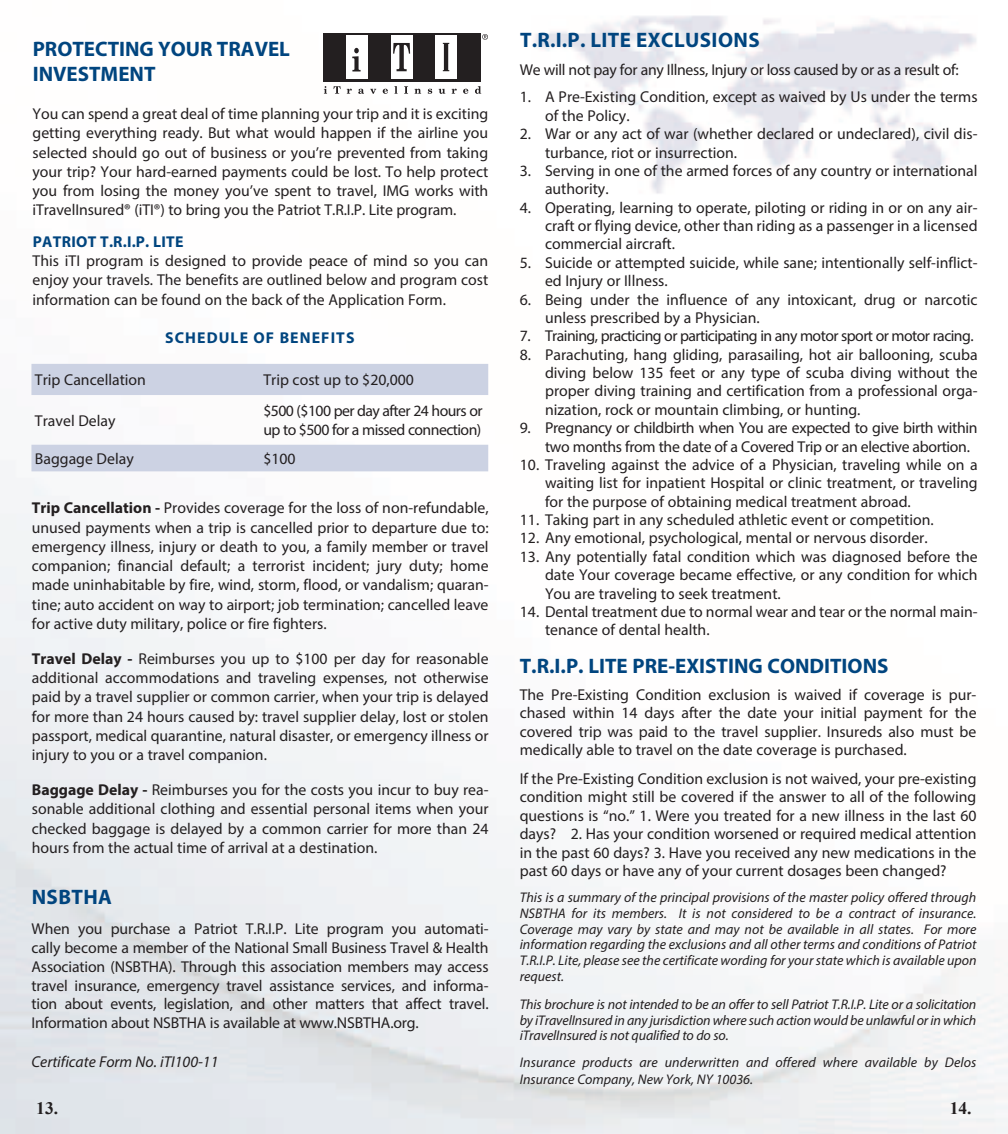
<style>
.page{position:relative;width:1008px;height:1134px;background:#fff}
.page>*{position:absolute;margin:0;border:0;box-sizing:border-box;transform-origin:0 0}
.t1{font:700 21px/24.5px "Myriad Pro";color:#01457f}
.t2{font:700 21px "Myriad Pro";letter-spacing:.02em;color:#01457f}
.t3{font:700 17.5px "Times New Roman";color:#231f20}
.t4{font:15.75px/18.4px "Myriad Pro";color:#231f20;text-align:justify}
.t5{font:15.75px/18.4px "Myriad Pro";letter-spacing:-.02em;color:#231f20}
.t6{font:15.75px/18.9px "Myriad Pro";letter-spacing:-.035em;color:#231f20}
.t7{font:italic 15.75px "Myriad Pro";color:#231f20}
.t8{font:700 15.75px "Myriad Pro";letter-spacing:.02em;color:#01457f}
.t9{font:700 15.75px "Myriad Pro";letter-spacing:.07em;color:#01457f}
.t10{font:italic 14px/15.8px "Myriad Pro";color:#231f20;text-align:justify}
.s1{font-weight:700}
</style>
<div class="page">
<img style="left:0;top:15px;width:1008px;height:1119px">
<div style="left:323px;top:33px;width:158px;height:48px;background:#231f20"></div>
<div style="left:346px;top:36px;width:22px;height:43px;background:#fff"></div>
<div style="left:435px;top:36px;width:22px;height:43px;background:#fff"></div>
<div style="left:391px;top:36px;width:22px;height:43px;background:#fff"></div>
<svg style="left:393px;top:43px;width:17px;height:28px"></svg>
<svg style="left:443px;top:43px;width:6px;height:28px"></svg>
<svg style="left:324px;top:86px;width:3px;height:7px"></svg>
<svg style="left:334px;top:86px;width:7px;height:7px"></svg>
<svg style="left:347px;top:89px;width:5px;height:4px"></svg>
<svg style="left:358px;top:89px;width:6px;height:4px"></svg>
<svg style="left:370px;top:89px;width:6px;height:4px"></svg>
<svg style="left:383px;top:89px;width:5px;height:4px"></svg>
<svg style="left:394px;top:86px;width:4px;height:7px"></svg>
<svg style="left:404px;top:86px;width:4px;height:7px"></svg>
<svg style="left:415px;top:89px;width:6px;height:4px"></svg>
<svg style="left:428px;top:89px;width:4px;height:4px"></svg>
<svg style="left:439px;top:89px;width:6px;height:4px"></svg>
<svg style="left:452px;top:89px;width:5px;height:4px"></svg>
<svg style="left:463px;top:89px;width:5px;height:4px"></svg>
<svg style="left:475px;top:86px;width:6px;height:7px"></svg>
<svg style="left:352px;top:48px;width:9px;height:23px"></svg>
<svg style="left:482px;top:34px;width:6px;height:6px"></svg>
<svg style="left:31px;top:364px;width:457px;height:107px;fill:#ccd2e3"></svg>
<h1 class="t1" style="left:33px;top:36px;width:259px">PROTECTING YOUR TRAVEL<br>INVESTMENT</h1>
<p class="t4" style="left:33px;top:104px;width:457px;line-height:19.2px">You can spend a great deal of time planning your trip and it is exciting getting everything ready. But what would happen if the airline you selected should go out of business or you’re prevented from taking your trip? Your hard-earned payments could be lost. To help protect you from losing the money you’ve spent to travel, IMG works with iTravelInsured® (iTI®) to bring you the Patriot T.R.I.P. Lite program.</p>
<p class="t8" style="left:33px;top:231px;width:152px">PATRIOT T.R.I.P. LITE</p>
<p class="t4" style="left:33px;top:251px;width:457px;line-height:19.2px">This iTI program is designed to provide peace of mind so you can enjoy your travels. The benefits are outlined below and program cost information can be found on the back of the Application Form.</p>
<p class="t9" style="left:165px;top:328px;width:191px">SCHEDULE OF BENEFITS</p>
<p class="t4" style="left:35px;top:371px;width:113px">Trip Cancellation</p>
<p class="t4" style="left:263px;top:371px;width:152px">Trip cost up to $20,000</p>
<p class="t4" style="left:35px;top:411px;width:82px">Travel Delay</p>
<p class="t6" style="left:263px;top:401px;width:221px">$500 ($100 per day after 24 hours or up to $500 for a missed connection)</p>
<p class="t4" style="left:35px;top:449px;width:100px">Baggage Delay</p>
<p class="t4" style="left:263px;top:449px;width:34px">$100</p>
<p class="t4" style="left:32px;top:498px;width:458px;line-height:19.2px"><span class="s1">Trip Cancellation -</span> Provides coverage for the loss of non-refundable, unused payments when a trip is cancelled prior to departure due to: emergency illness, injury or death to you, a family member or travel companion; financial default; a terrorist incident; jury duty; home made uninhabitable by fire, wind, storm, flood, or vandalism; quaran&shy;tine; auto accident on way to airport; job termination; cancelled leave for active duty military, police or fire fighters.</p>
<p class="t4" style="left:32px;top:649px;width:458px;line-height:19.2px"><span class="s1">Travel Delay -</span> Reimburses you up to $100 per day for reasonable additional accommodations and traveling expenses, not otherwise paid by a travel supplier or common carrier, when your trip is delayed for more than 24 hours caused by: travel supplier delay, lost or stolen passport, medical quarantine, natural disaster, or emergency illness or injury to you or a travel companion.</p>
<p class="t4" style="left:32px;top:780px;width:458px;line-height:19.2px"><span class="s1">Baggage Delay -</span> Reimburses you for the costs you incur to buy rea&shy;sonable additional clothing and essential personal items when your checked baggage is delayed by a common carrier for more than 24 hours from the actual time of arrival at a destination.</p>
<h1 class="t1" style="left:32px;top:884px;width:82px">NSBTHA</h1>
<p class="t4" style="left:32px;top:919px;width:459px;line-height:18.9px">When you purchase a Patriot T.R.I.P. Lite program you automati&shy;cally become a member of the National Small Business Travel &amp; Health Association (NSBTHA). Through this association members may access travel insurance, emergency travel assistance services, and informa&shy;tion about events, legislation, and other matters that affect travel.<br>Information about NSBTHA is available at www.NSBTHA.org.</p>
<p class="t7" style="left:32px;top:1052px;width:188px">Certificate Form No. iTI100-11</p>
<h1 class="t2" style="left:520px;top:26px;width:241px">T.R.I.P. LITE EXCLUSIONS</h1>
<p class="t5" style="left:520px;top:61px;width:440px">We will not pay for any Illness, Injury or loss caused by or as a result of:</p>
<p class="t4" style="left:545px;top:88px;width:434px;text-indent:-25px">1. A Pre-Existing Condition, except as waived by Us under the terms of the Policy.</p>
<p class="t4" style="left:545px;top:124px;width:434px;text-indent:-25px">2. War or any act of war (whether declared or undeclared), civil dis&shy;turbance, riot or insurrection.</p>
<p class="t4" style="left:545px;top:161px;width:434px;text-indent:-25px">3. Serving in one of the armed forces of any country or international authority.</p>
<p class="t4" style="left:545px;top:198px;width:434px;text-indent:-25px">4. Operating, learning to operate, piloting or riding in or on any air&shy;craft or flying device, other than riding as a passenger in a licensed commercial aircraft.</p>
<p class="t4" style="left:545px;top:253px;width:434px;text-indent:-25px">5. Suicide or attempted suicide, while sane; intentionally self-inflict&shy;ed Injury or Illness.</p>
<p class="t4" style="left:545px;top:290px;width:434px;text-indent:-25px">6. Being under the influence of any intoxicant, drug or narcotic unless prescribed by a Physician.</p>
<p class="t6" style="left:520px;top:326px;width:455px">7. Training, practicing or participating in any motor sport or motor racing.</p>
<p class="t4" style="left:545px;top:345px;width:434px;text-indent:-25px">8. Parachuting, hang gliding, parasailing, hot air ballooning, scuba diving below 135 feet or any type of scuba diving without the proper diving training and certification from a professional orga&shy;nization, rock or mountain climbing, or hunting.</p>
<p class="t5" style="left:545px;top:418px;width:434px;text-indent:-25px">9. Pregnancy or childbirth when You are expected to give birth within two months from the date of a Covered Trip or an elective abortion.</p>
<p class="t4" style="left:545px;top:455px;width:434px;text-indent:-25px">10. Traveling against the advice of a Physician, traveling while on a waiting list for inpatient Hospital or clinic treatment, or traveling for the purpose of obtaining medical treatment abroad.</p>
<p class="t4" style="left:520px;top:510px;width:416px">11. Taking part in any scheduled athletic event or competition.</p>
<p class="t4" style="left:520px;top:529px;width:409px">12. Any emotional, psychological, mental or nervous disorder.</p>
<p class="t4" style="left:545px;top:547px;width:434px;text-indent:-25px">13. Any potentially fatal condition which was diagnosed before the date Your coverage became effective, or any condition for which You are traveling to seek treatment.</p>
<p class="t4" style="left:545px;top:602px;width:434px;text-indent:-25px">14. Dental treatment due to normal wear and tear or the normal main&shy;tenance of dental health.</p>
<h1 class="t1" style="left:520px;top:653px;width:370px">T.R.I.P. LITE PRE-EXISTING CONDITIONS</h1>
<p class="t4" style="left:520px;top:685px;width:458px">The Pre-Existing Condition exclusion is waived if coverage is pur&shy;chased within 14 days after the date your initial payment for the covered trip was paid to the travel supplier. Insureds also must be medically able to travel on the date coverage is purchased.</p>
<p class="t4" style="left:520px;top:769px;width:458px">If the Pre-Existing Condition exclusion is not waived, your pre-existing condition might still be covered if the answer to all of the following questions is “no.” 1. Were you treated for a new illness in the last 60 days? 2. Has your condition worsened or required medical attention in the past 60 days? 3. Have you received any new medications in the past 60 days or have any of your current dosages been changed?</p>
<p class="t10" style="left:520px;top:889px;width:458px">This is a summary of the principal provisions of the master policy offered through NSBTHA for its members. It is not considered to be a contract of insurance.<br>Coverage may vary by state and may not be available in all states. For more information regarding the exclusions and all other terms and conditions of Patriot T.R.I.P. Lite, please see the certificate wording for your state which is available upon request.</p>
<p class="t10" style="left:520px;top:996px;width:458px">This brochure is not intended to be an offer to sell Patriot T.R.I.P. Lite or a solicitation by iTravelInsured in any jurisdiction where such action would be unlawful or in which iTravelInsured is not qualified to do so.</p>
<p class="t10" style="left:520px;top:1053px;width:458px;line-height:17.5px">Insurance products are underwritten and offered where available by Delos<br>Insurance Company, New York, NY 10036.</p>
<p class="t3" style="left:36px;top:1099px;width:23px">13.</p>
<p class="t3" style="left:950px;top:1099px;width:23px">14.</p>
</div>
